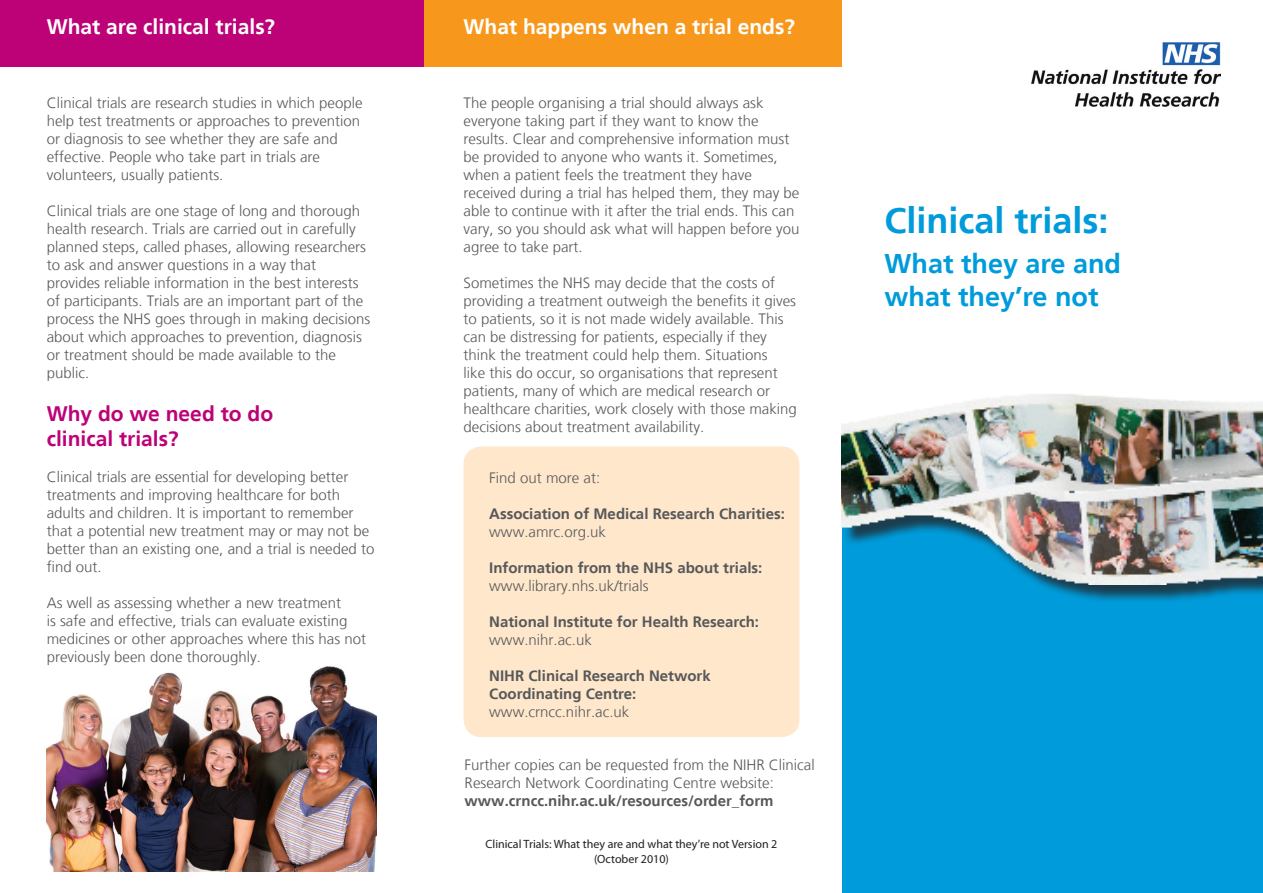
<style>
.page{position:relative;width:1263px;height:893px;background:#fff}
.page>*{position:absolute;margin:0;border:0;box-sizing:border-box;transform-origin:0 0}
.t1{font:700 36px "Frutiger LT";color:#009bda}
.t2{font:700 27px/32.4px "Frutiger LT";color:#009bda}
.t3{font:700 21px "Frutiger LT";color:#fff}
.t4{font:700 21px "Frutiger LT";color:#bd0278}
.t5{font:300 15px/18px "Frutiger LT";color:#57585a}
.t6{font:700 15px/18px "Frutiger LT";color:#57585a}
.t7{font:12px/14.4px "Myriad Pro";color:#231f20;text-align:center}
.s1{font-weight:700}
</style>
<div class="page">
<div style="left:421px;top:0;width:421px;height:67px;background:#f7981d"></div>
<img style="left:47px;top:666px;width:329px;height:205px">
<div style="left:0;top:0;width:423px;height:67px;background:#bd0278"></div>
<div style="left:842px;top:585px;width:421px;height:308px;background:#009bda"></div>
<div style="left:843px;top:396px;width:420px;height:207px;background:#231f20;opacity:.75"></div>
<img style="left:841px;top:394px;width:422px;height:191px">
<img style="left:1031px;top:43px;width:189px;height:63px">
<div style="left:463px;top:446px;width:336px;height:291px;background:#fee7cb;border-radius:18px"></div>
<p class="t3" style="left:47px;top:15px;width:230px">What are clinical trials?</p>
<p class="t3" style="left:463px;top:15px;width:333px">What happens when a trial ends?</p>
<p class="t5" style="left:47px;top:94px;width:317px">Clinical trials are research studies in which people help test treatments or approaches to prevention or diagnosis to see whether they are safe and effective. People who take part in trials are volunteers, usually patients.</p>
<p class="t5" style="left:47px;top:202px;width:325px">Clinical trials are one stage of long and thorough health research. Trials are carried out in carefully planned steps, called phases, allowing researchers to ask and answer questions in a way that provides reliable information in the best interests of participants. Trials are an important part of the process the NHS goes through in making decisions about which approaches to prevention, diagnosis or treatment should be made available to the public.</p>
<p class="t4" style="left:47px;top:401px;width:228px">Why do we need to do</p>
<p class="t4" style="left:47px;top:427px;width:133px">clinical trials?</p>
<p class="t5" style="left:47px;top:468px;width:329px">Clinical trials are essential for developing better treatments and improving healthcare for both adults and children. It is important to remember that a potential new treatment may or may not be better than an existing one, and a trial is needed to find out.</p>
<p class="t5" style="left:47px;top:594px;width:321px">As well as assessing whether a new treatment<br>is safe and effective, trials can evaluate existing medicines or other approaches where this has not previously been done thoroughly.</p>
<p class="t5" style="left:463px;top:94px;width:337px">The people organising a trial should always ask everyone taking part if they want to know the results. Clear and comprehensive information must be provided to anyone who wants it. Sometimes, when a patient feels the treatment they have received during a trial has helped them, they may be able to continue with it after the trial ends. This can vary, so you should ask what will happen before you agree to take part.</p>
<p class="t5" style="left:463px;top:274px;width:335px">Sometimes the NHS may decide that the costs of providing a treatment outweigh the benefits it gives to patients, so it is not made widely available. This can be distressing for patients, especially if they think the treatment could help them. Situations<br>like this do occur, so organisations that represent patients, many of which are medical research or healthcare charities, work closely with those making decisions about treatment availability.</p>
<p class="t5" style="left:489px;top:469px;width:112px">Find out more at:</p>
<p class="t6" style="left:489px;top:505px;width:297px">Association of Medical Research Charities:</p>
<p class="t5" style="left:489px;top:523px;width:118px">www.amrc.org.uk</p>
<p class="t6" style="left:489px;top:559px;width:275px">Information from the NHS about trials:</p>
<p class="t5" style="left:489px;top:577px;width:161px">www.library.nhs.uk/trials</p>
<p class="t6" style="left:489px;top:613px;width:271px">National Institute for Health Research:</p>
<p class="t5" style="left:489px;top:631px;width:104px">www.nihr.ac.uk</p>
<p class="t6" style="left:489px;top:667px;width:223px">NIHR Clinical Research Network<br>Coordinating Centre:</p>
<p class="t5" style="left:489px;top:703px;width:142px">www.crncc.nihr.ac.uk</p>
<p class="t5" style="left:465px;top:756px;width:352px">Further copies can be requested from the NIHR Clinical<br>Research Network Coordinating Centre website: <span class="s1">www.crncc.nihr.ac.uk/resources/order_form</span></p>
<p class="t7" style="left:485px;top:837px;width:293px">Clinical Trials: What they are and what they’re not Version 2 (October 2010)</p>
<p class="t1" style="left:884px;top:199px;width:226px">Clinical trials:</p>
<p class="t2" style="left:884px;top:248px;width:238px">What they are and what they’re not</p>
</div>
